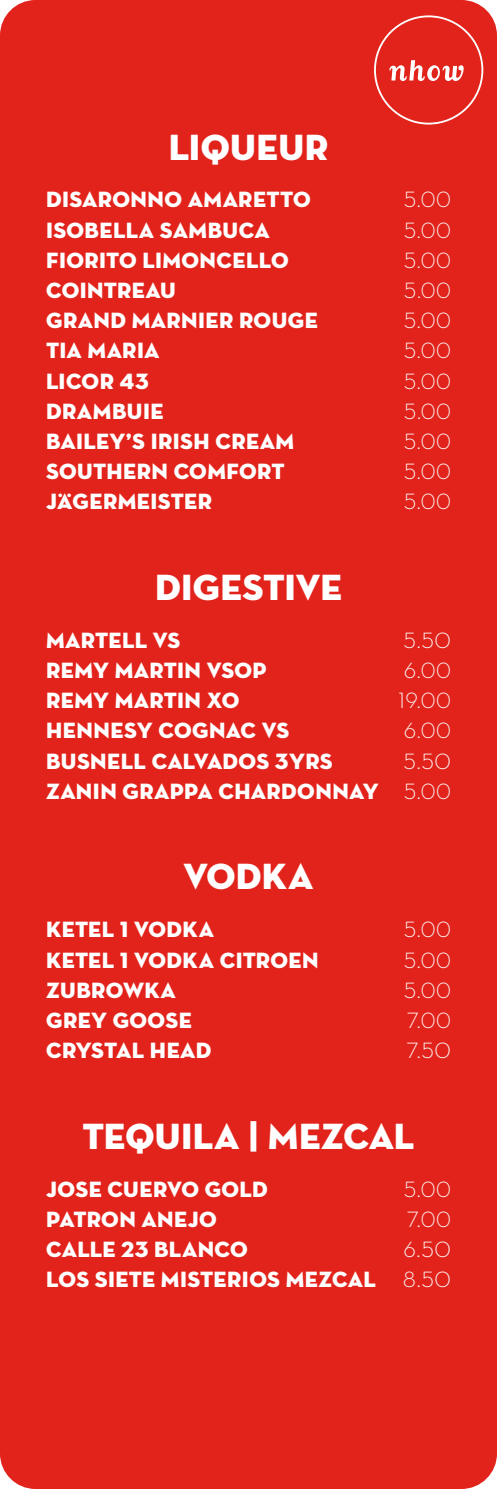
<style>
.page{position:relative;width:497px;height:1489px;background:#fff}
.page>*{position:absolute;margin:0;border:0;box-sizing:border-box;transform-origin:0 0}
.t1{font:37px "Neutra Display Titling";letter-spacing:.01em;color:#fff}
.t2{font:22.5px "Neutra Display Titling";letter-spacing:.02em;color:#fff}
.t3{font:22.5px "Neutra Text Light Alt";letter-spacing:.02em;color:#fff}
.s1{font-family:"Neutra Text Light Alt"}
</style>
<div class="page">
<div style="left:0;top:0;width:496px;height:1488px;background:#e2231b"></div>
<h1 class="t1" style="left:169px;top:124px;width:160px">LIQUEUR</h1>
<p class="t2" style="left:46px;top:186px;width:266px">DISARONNO AMARETTO</p>
<p class="t3" style="left:404px;top:186px;width:48px">5.00</p>
<p class="t2" style="left:46px;top:216px;width:225px">ISOBELLA SAMBUCA</p>
<p class="t3" style="left:404px;top:216px;width:48px">5.00</p>
<p class="t2" style="left:46px;top:246px;width:244px">FIORITO LIMONCELLO</p>
<p class="t3" style="left:404px;top:246px;width:48px">5.00</p>
<p class="t2" style="left:46px;top:276px;width:131px">COINTREAU</p>
<p class="t3" style="left:404px;top:276px;width:48px">5.00</p>
<p class="t2" style="left:46px;top:306px;width:273px">GRAND MARNIER ROUGE</p>
<p class="t3" style="left:404px;top:307px;width:48px">5.00</p>
<p class="t2" style="left:46px;top:336px;width:115px">TIA MARIA</p>
<p class="t3" style="left:404px;top:337px;width:48px">5.00</p>
<p class="t2" style="left:46px;top:367px;width:104px">LICOR 43</p>
<p class="t3" style="left:404px;top:367px;width:48px">5.00</p>
<p class="t2" style="left:46px;top:397px;width:119px">DRAMBUIE</p>
<p class="t3" style="left:404px;top:397px;width:48px">5.00</p>
<p class="t2" style="left:46px;top:427px;width:249px">BAILEY’S IRISH CREAM</p>
<p class="t3" style="left:404px;top:427px;width:48px">5.00</p>
<p class="t2" style="left:46px;top:457px;width:240px">SOUTHERN COMFORT</p>
<p class="t3" style="left:404px;top:458px;width:48px">5.00</p>
<p class="t2" style="left:46px;top:487px;width:167px">JÄGERMEISTER</p>
<p class="t3" style="left:404px;top:488px;width:48px">5.00</p>
<h1 class="t1" style="left:155px;top:564px;width:188px">DIGESTIVE</h1>
<p class="t2" style="left:46px;top:626px;width:136px">MARTELL VS</p>
<p class="t3" style="left:403px;top:626px;width:48px">5.50</p>
<p class="t2" style="left:46px;top:656px;width:222px">REMY MARTIN VSOP</p>
<p class="t3" style="left:403px;top:656px;width:48px">6.00</p>
<p class="t2" style="left:46px;top:686px;width:194px">REMY MARTIN XO</p>
<p class="t3" style="left:398px;top:686px;width:54px">19.00</p>
<p class="t2" style="left:46px;top:716px;width:244px">HENNESY COGNAC VS</p>
<p class="t3" style="left:403px;top:717px;width:48px">6.00</p>
<p class="t2" style="left:46px;top:746px;width:288px">BUSNELL CALVADOS 3YRS</p>
<p class="t3" style="left:403px;top:747px;width:48px">5.50</p>
<p class="t2" style="left:46px;top:777px;width:405px">ZANIN GRAPPA CHARDONNAY <span class="s1">5.00</span></p>
<h1 class="t1" style="left:183px;top:853px;width:131px">VODKA</h1>
<p class="t2" style="left:46px;top:915px;width:169px">KETEL 1 VODKA</p>
<p class="t3" style="left:404px;top:915px;width:48px">5.00</p>
<p class="t2" style="left:46px;top:945px;width:274px">KETEL 1 VODKA CITROEN</p>
<p class="t3" style="left:404px;top:946px;width:48px">5.00</p>
<p class="t2" style="left:46px;top:975px;width:131px">ZUBROWKA</p>
<p class="t3" style="left:404px;top:976px;width:48px">5.00</p>
<p class="t2" style="left:46px;top:1006px;width:147px">GREY GOOSE</p>
<p class="t3" style="left:406px;top:1006px;width:46px">7.00</p>
<p class="t2" style="left:46px;top:1036px;width:166px">CRYSTAL HEAD</p>
<p class="t3" style="left:406px;top:1036px;width:46px">7.50</p>
<h1 class="t1" style="left:82px;top:1112px;width:333px">TEQUILA | MEZCAL</h1>
<p class="t2" style="left:46px;top:1174px;width:222px">JOSE CUERVO GOLD</p>
<p class="t3" style="left:404px;top:1175px;width:48px">5.00</p>
<p class="t2" style="left:46px;top:1204px;width:172px">PATRON ANEJO</p>
<p class="t3" style="left:406px;top:1205px;width:46px">7.00</p>
<p class="t2" style="left:46px;top:1235px;width:203px">CALLE 23 BLANCO</p>
<p class="t3" style="left:403px;top:1235px;width:49px">6.50</p>
<p class="t2" style="left:46px;top:1265px;width:405px">LOS SIETE MISTERIOS MEZCAL <span class="s1">8.50</span></p>
</div>
